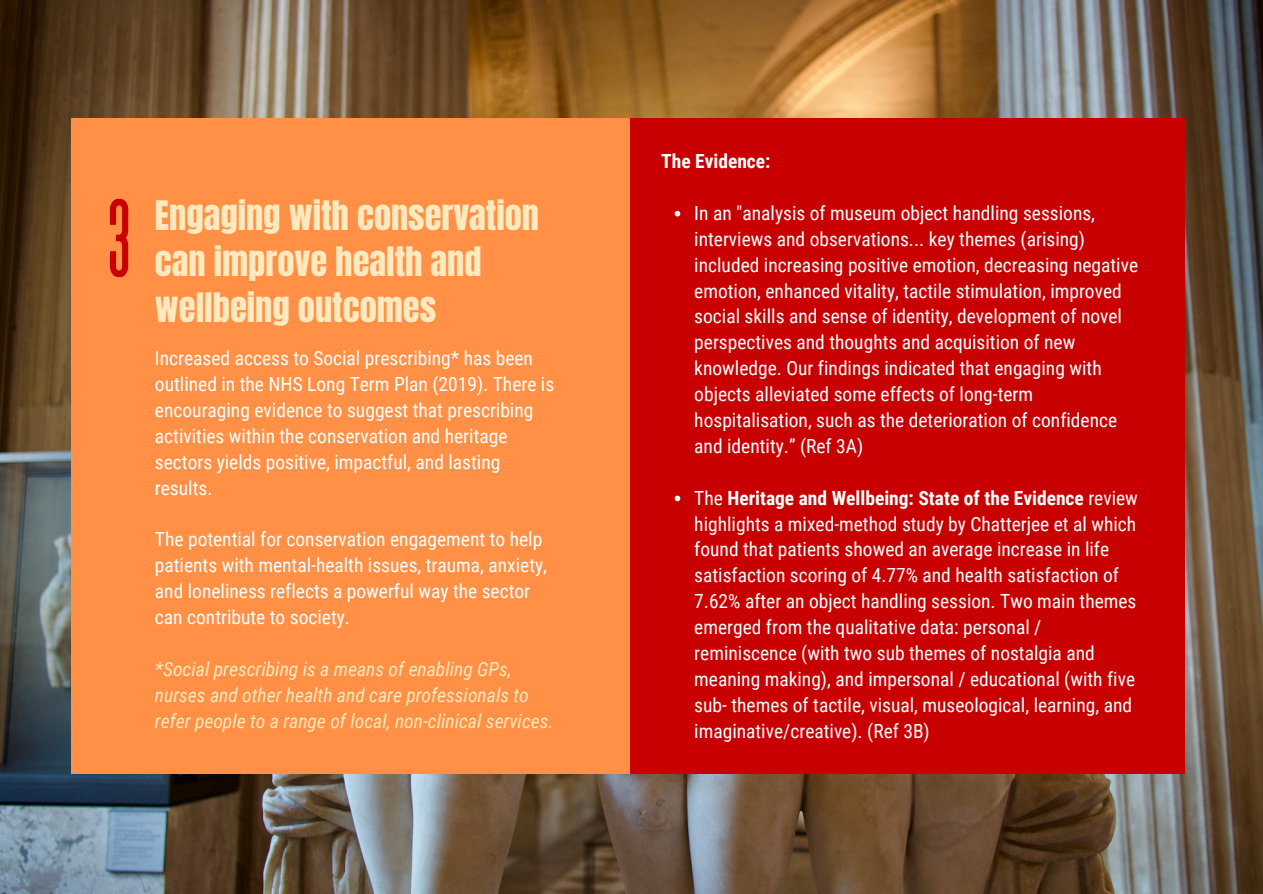
<style>
.page{position:relative;width:1263px;height:894px;background:#fff}
.page>*{position:absolute;margin:0;border:0;box-sizing:border-box;transform-origin:0 0}
.t1{font:110.4px "Revive 80 Tall";color:#c80002}
.t2{font:34.5px/46px "Anton";color:#ffe9be}
.t3{font:19.5px/25.8px "Roboto Condensed";color:#fff}
.t4{font:italic 19.5px/25.8px "Roboto Condensed";color:#ffe9be}
.t5{font:700 19.5px "Roboto Condensed";color:#fff}
.s1{font-weight:700}
</style>
<div class="page">
<img style="left:0;top:0;width:1263px;height:893px">
<div style="left:627px;top:118px;width:558px;height:656px;background:#c80002"></div>
<div style="left:71px;top:118px;width:558px;height:656px;background:#ff9045"></div>
<svg style="left:675px;top:211px;width:5px;height:5px"></svg>
<svg style="left:675px;top:495px;width:5px;height:6px"></svg>
<h1 class="t1" style="left:106px;top:182px;width:28px">3</h1>
<h2 class="t2" style="left:155px;top:193px;width:386px">Engaging with conservation can improve health and wellbeing outcomes</h2>
<p class="t3" style="left:155px;top:345px;width:401px">Increased access to Social prescribing* has been outlined in the NHS Long Term Plan (2019). There is encouraging evidence to suggest that prescribing activities within the conservation and heritage sectors yields positive, impactful, and lasting results.</p>
<p class="t3" style="left:155px;top:526px;width:394px">The potential for conservation engagement to help patients with mental-health issues, trauma, anxiety, and loneliness reflects a powerful way the sector can contribute to society.</p>
<p class="t4" style="left:155px;top:656px;width:400px">*Social prescribing is a means of enabling GPs, nurses and other health and care professionals to refer people to a range of local, non-clinical services.</p>
<p class="t5" style="left:661px;top:150px;width:111px">The Evidence:</p>
<p class="t3" style="left:694px;top:200px;width:445px">In an "analysis of museum object handling sessions, interviews and observations... key themes (arising) included increasing positive emotion, decreasing negative emotion, enhanced vitality, tactile stimulation, improved social skills and sense of identity, development of novel perspectives and thoughts and acquisition of new knowledge. Our findings indicated that engaging with objects alleviated some effects of long-term hospitalisation, such as the deterioration of confidence and identity.” (Ref 3A)</p>
<p class="t3" style="left:694px;top:485px;width:445px">The <span class="s1">Heritage and Wellbeing: State of the Evidence</span> review highlights a mixed-method study by Chatterjee et al which found that patients showed an average increase in life satisfaction scoring of 4.77% and health satisfaction of 7.62% after an object handling session. Two main themes emerged from the qualitative data: personal / reminiscence (with two sub themes of nostalgia and meaning making), and impersonal / educational (with five sub- themes of tactile, visual, museological, learning, and imaginative/creative). (Ref 3B)</p>
</div>
